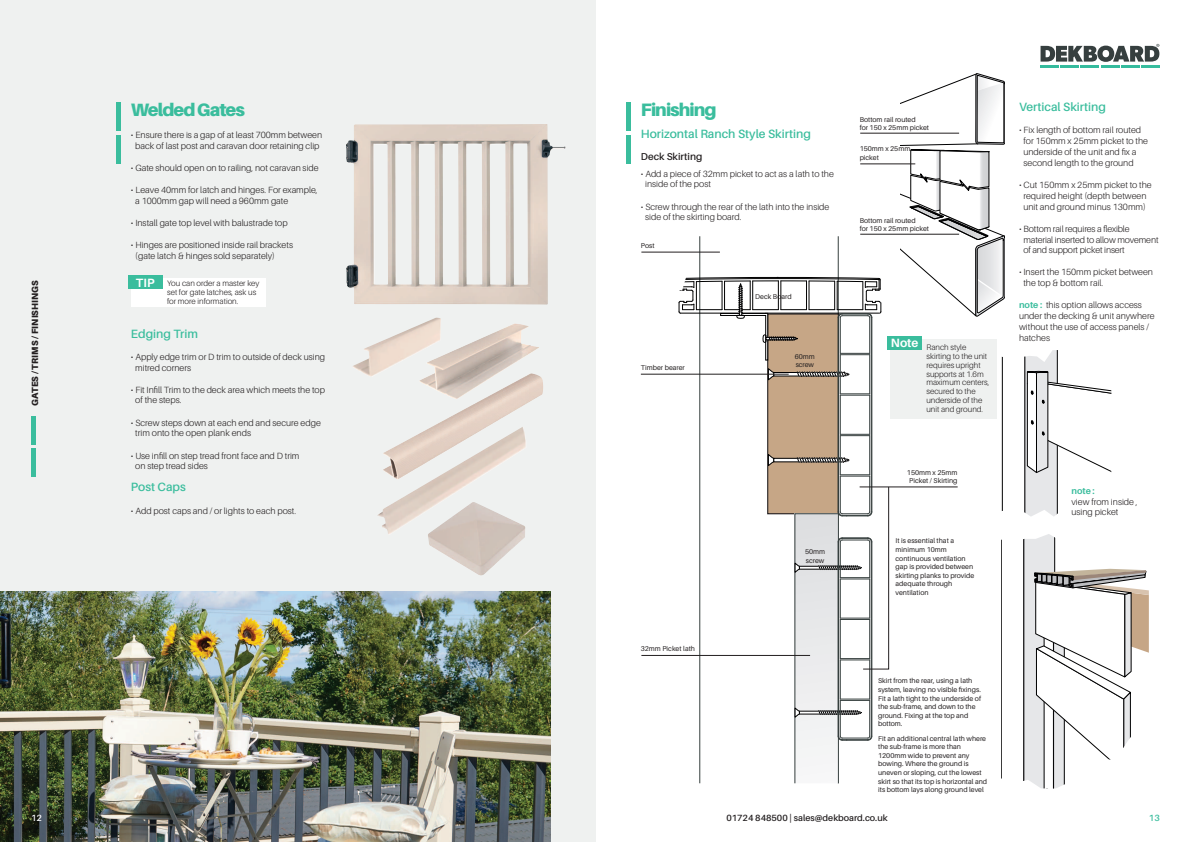
<style>
.page{position:relative;width:1191px;height:842px;background:#fff}
.page>*{position:absolute;margin:0;border:0;box-sizing:border-box;transform-origin:0 0}
.t1{font:900 18px "Aileron";letter-spacing:-.05em;color:#3abd9d}
.t2{font:600 12px "Aileron";color:#3abd9d}
.t3{font:700 12px "Aileron";letter-spacing:.005em;color:#fff}
.t4{font:600 10px "Aileron";color:#231f20}
.t5{font:300 9px/10.8px "Aileron";color:#231f20}
.t6{font:600 9px "Aileron";color:#231f20}
.t7{font:900 9px "Aileron";letter-spacing:.01em;color:#231f20}
.t8{font:600 9px "Aileron";color:#fff}
.t9{font:600 9px "Aileron";color:#3abd9d}
.t10{font:300 8px/8.8px "Aileron";color:#231f20}
.t11{font:7px/8.6px "Aileron";color:#231f20}
.s1{font-weight:700;color:#3abd9d}
</style>
<div class="page">
<svg style="left:901px;top:74px;width:104px;height:242px"></svg>
<div style="left:0;top:0;width:595px;height:842px;background:#eff1f0"></div>
<img style="left:0;top:591px;width:550px;height:251px">
<div style="left:31px;top:416px;width:5px;height:29px;background:#3abd9d"></div>
<div style="left:31px;top:448px;width:5px;height:29px;background:#3abd9d"></div>
<svg style="left:1040px;top:44px;width:119px;height:18px"></svg>
<hr style="left:1040px;top:65px;width:18px;height:3px;background:#35bb9d">
<hr style="left:1060px;top:65px;width:18px;height:3px;background:#35bb9d">
<hr style="left:1080px;top:65px;width:19px;height:3px;background:#35bb9d">
<hr style="left:1101px;top:65px;width:18px;height:3px;background:#35bb9d">
<hr style="left:1121px;top:65px;width:18px;height:3px;background:#35bb9d">
<hr style="left:1141px;top:65px;width:18px;height:3px;background:#37bd9e">
<div style="left:626px;top:102px;width:5px;height:29px;background:#3abd9d"></div>
<div style="left:626px;top:135px;width:5px;height:28px;background:#3abd9d"></div>
<hr style="left:117px;top:102px;width:4px;height:29px;background:#3abd9d">
<hr style="left:117px;top:135px;width:4px;height:28px;background:#3abd9d">
<svg style="left:1001px;top:534px;width:147px;height:255px"></svg>
<svg style="left:664px;top:236px;width:218px;height:419px"></svg>
<svg style="left:699px;top:236px;width:139px;height:547px"></svg>
<div style="left:767px;top:314px;width:71px;height:200px;background:#c6a686"></div>
<div style="left:767px;top:313px;width:72px;height:201px;border:1px solid #231f20"></div>
<svg style="left:767px;top:367px;width:84px;height:14px"></svg>
<svg style="left:767px;top:453px;width:84px;height:14px"></svg>
<hr style="left:838px;top:318px;width:1px;height:194px;background:#363f3e">
<svg style="left:840px;top:434px;width:29px;height:2px"></svg>
<hr style="left:869px;top:436px;width:1px;height:39px;background:#363f3e">
<hr style="left:840px;top:436px;width:1px;height:39px;background:#363f3e">
<hr style="left:869px;top:355px;width:1px;height:39px;background:#363f3e">
<hr style="left:840px;top:355px;width:1px;height:39px;background:#363f3e">
<hr style="left:840px;top:476px;width:1px;height:36px;background:#363f3e">
<svg style="left:840px;top:474px;width:29px;height:3px"></svg>
<hr style="left:869px;top:476px;width:1px;height:36px;background:#363f3e">
<svg style="left:840px;top:393px;width:29px;height:3px"></svg>
<hr style="left:869px;top:395px;width:1px;height:39px;background:#363f3e">
<hr style="left:840px;top:395px;width:1px;height:39px;background:#363f3e">
<svg style="left:678px;top:277px;width:203px;height:84px"></svg>
<hr style="left:837px;top:318px;width:1px;height:194px;background:#363f3e">
<hr style="left:871px;top:318px;width:1px;height:194px;background:#363f3e">
<hr style="left:641px;top:252px;width:79px;height:1px;background:#231f20">
<hr style="left:860px;top:234px;width:99px;height:1px;background:#231f20">
<hr style="left:860px;top:133px;width:99px;height:1px;background:#231f20">
<hr style="left:860px;top:164px;width:55px;height:1px;background:#231f20">
<hr style="left:641px;top:374px;width:147px;height:1px;background:#231f20">
<hr style="left:641px;top:655px;width:169px;height:1px;background:#231f20">
<hr style="left:859px;top:487px;width:98px;height:1px;background:#231f20">
<svg style="left:794px;top:486px;width:95px;height:297px"></svg>
<svg style="left:962px;top:350px;width:149px;height:166px"></svg>
<img style="left:346px;top:124px;width:219px;height:181px">
<img style="left:428px;top:536px;width:97px;height:40px">
<img style="left:353px;top:317px;width:88px;height:59px">
<img style="left:383px;top:373px;width:160px;height:53px">
<div style="left:131px;top:279px;width:135px;height:28px;background:#fff"></div>
<div style="left:128px;top:276px;width:34px;height:13px;background:#3abd9d"></div>
<img style="left:419px;top:323px;width:120px;height:76px">
<img style="left:377px;top:426px;width:149px;height:110px">
<div style="left:890px;top:339px;width:107px;height:79px;background:#eff1f0"></div>
<div style="left:887px;top:336px;width:34px;height:14px;background:#3abd9d"></div>
<p class="t7" style="left:31px;top:406px;width:127px;rotate:-90deg">GATES / TRIMS / FINISHINGS</p>
<p class="t1" style="left:131px;top:103px;width:116px">Welded Gates</p>
<p class="t5" style="left:131px;top:130px;width:193px;text-align:center">• Ensure there is a gap of at least 700mm between back of last post and caravan door retaining clip</p>
<p class="t5" style="left:131px;top:163px;width:189px">• Gate should open on to railing, not caravan side</p>
<p class="t5" style="left:135px;top:185px;width:184px;text-indent:-4px">• Leave 40mm for latch and hinges. For example, a 1000mm gap will need a 960mm gate</p>
<p class="t5" style="left:131px;top:218px;width:158px">• Install gate top level with balustrade top</p>
<p class="t5" style="left:135px;top:240px;width:159px;text-indent:-4px">• Hinges are positioned inside rail brackets (gate latch &amp; hinges sold separately)</p>
<p class="t3" style="left:136px;top:278px;width:20px">TIP</p>
<p class="t10" style="left:167px;top:280px;width:94px">You can order a master key set for gate latches, ask us for more information.</p>
<p class="t2" style="left:131px;top:329px;width:69px">Edging Trim</p>
<p class="t5" style="left:135px;top:352px;width:191px;text-indent:-4px">• Apply edge trim or D trim to outside of deck using mitred corners</p>
<p class="t5" style="left:135px;top:385px;width:191px;text-indent:-4px">• Fit Infill Trim to the deck area which meets the top of the steps.</p>
<p class="t5" style="left:135px;top:418px;width:187px;text-indent:-4px">• Screw steps down at each end and secure edge trim onto the open plank ends</p>
<p class="t5" style="left:135px;top:451px;width:166px;text-indent:-4px">• Use infill on step tread front face and D trim on step tread sides</p>
<p class="t2" style="left:131px;top:482px;width:56px">Post Caps</p>
<p class="t5" style="left:131px;top:506px;width:167px">• Add post caps and / or lights to each post.</p>
<p class="t1" style="left:641px;top:103px;width:77px">Finishing</p>
<p class="t2" style="left:641px;top:129px;width:171px">Horizontal Ranch Style Skirting</p>
<p class="t4" style="left:641px;top:153px;width:63px">Deck Skirting</p>
<p class="t5" style="left:645px;top:169px;width:190px;text-indent:-4px">• Add a piece of 32mm picket to act as a lath to the inside of the post</p>
<p class="t5" style="left:645px;top:202px;width:186px;text-indent:-4px">• Screw through the rear of the lath into the inside side of the skirting board.</p>
<p class="t11" style="left:641px;top:242px;width:15px">Post</p>
<p class="t11" style="left:641px;top:364px;width:46px">Timber bearer</p>
<p class="t11" style="left:755px;top:293px;width:38px">Deck Board</p>
<p class="t11" style="left:795px;top:353px;width:22px">60mm screw</p>
<p class="t11" style="left:641px;top:645px;width:56px">32mm Picket lath</p>
<p class="t11" style="left:805px;top:548px;width:22px">50mm screw</p>
<p class="t11" style="left:859px;top:115px;width:71px">Bottom rail routed<br>for 150 x 25mm picket</p>
<p class="t11" style="left:859px;top:145px;width:52px">150mm x 25mm picket</p>
<p class="t11" style="left:859px;top:217px;width:71px">Bottom rail routed<br>for 150 x 25mm picket</p>
<p class="t3" style="left:891px;top:338px;width:29px">Note</p>
<p class="t10" style="left:926px;top:344px;width:64px">Ranch style skirting to the unit requires upright supports at 1.6m maximum centers, secured to the underside of the unit and ground.</p>
<p class="t11" style="left:907px;top:469px;width:52px;text-align:center">150mm x 25mm<br>Picket / Skirting</p>
<p class="t11" style="left:895px;top:537px;width:80px">It is essential that a minimum 10mm continuous ventilation gap is provided between skirting planks to provide adequate through ventilation</p>
<p class="t11" style="left:878px;top:677px;width:104px">Skirt from the rear, using a lath system, leaving no visible fixings.<br>Fit a lath tight to the underside of the sub-frame, and down to the ground. Fixing at the top and bottom.</p>
<p class="t11" style="left:878px;top:734px;width:111px">Fit an additional central lath where the sub-frame is more than<br>1200mm wide to prevent any bowing. Where the ground is uneven or sloping, cut the lowest skirt so that its top is horizontal and its bottom lays along ground level</p>
<p class="t2" style="left:1019px;top:102px;width:88px">Vertical Skirting</p>
<p class="t5" style="left:1023px;top:126px;width:126px;text-indent:-4px">• Fix length of bottom rail routed for 150mm x 25mm picket to the underside of the unit and fix a second length to the ground</p>
<p class="t5" style="left:1019px;top:180px;width:134px;text-align:center">• Cut 150mm x 25mm picket to the required height (depth between unit and ground minus 130mm)</p>
<p class="t5" style="left:1023px;top:224px;width:137px;text-indent:-4px">• Bottom rail requires a flexible material inserted to allow movement of and support picket insert</p>
<p class="t5" style="left:1023px;top:268px;width:131px;text-indent:-4px">• Insert the 150mm picket between the top &amp; bottom rail.</p>
<p class="t5" style="left:1019px;top:301px;width:137px"><span class="s1">note :</span> this option allows access under the decking &amp; unit anywhere without the use of access panels / hatches</p>
<p class="t5" style="left:1071px;top:486px;width:68px"><span class="s1">note :<br></span>view from inside , using picket</p>
<p class="t8" style="left:31px;top:814px;width:12px">12</p>
<p class="t6" style="left:726px;top:814px;width:163px">01724 848500 | sales@dekboard.co.uk</p>
<p class="t9" style="left:1149px;top:814px;width:12px">13</p>
</div>
